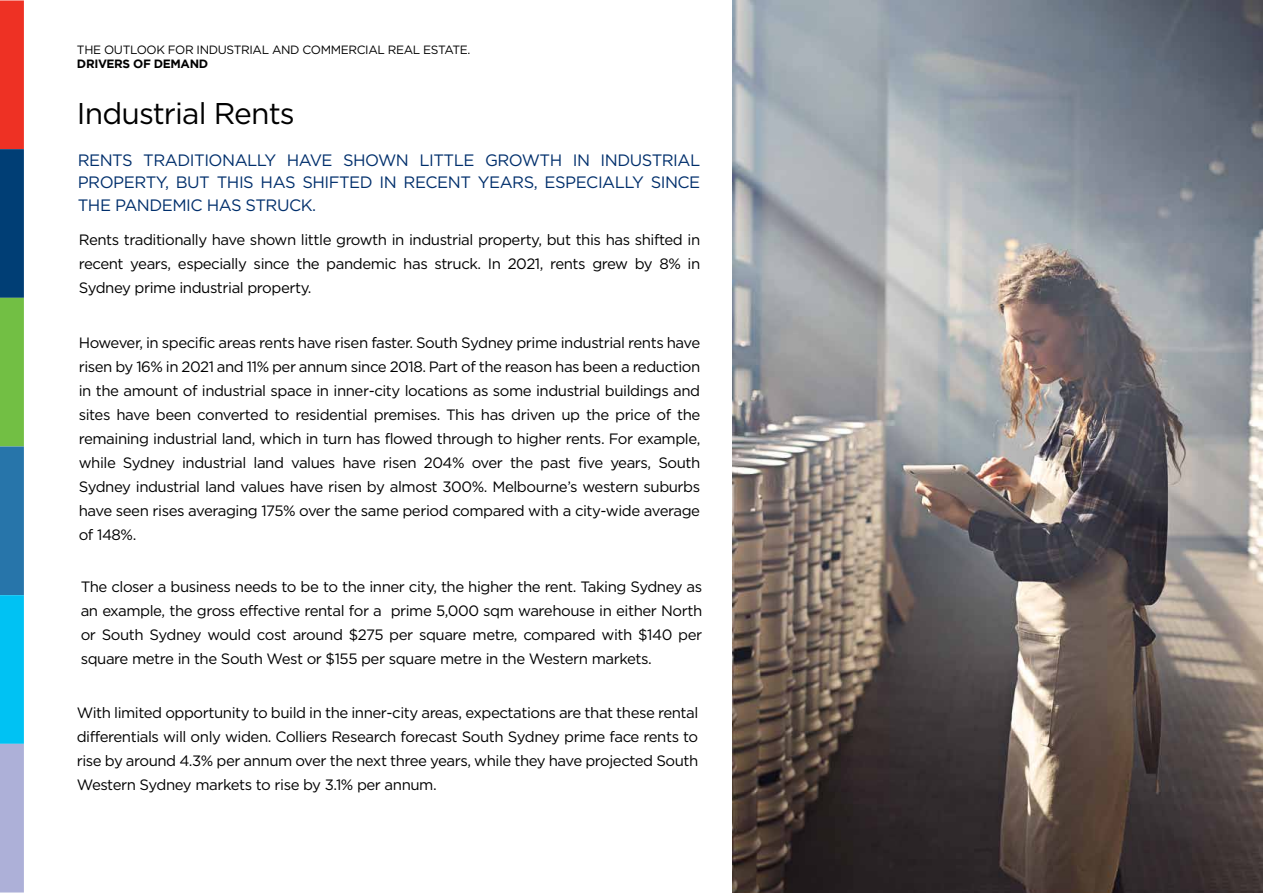
<style>
.page{position:relative;width:1263px;height:893px;background:#fff}
.page>*{position:absolute;margin:0;border:0;box-sizing:border-box;transform-origin:0 0}
.t1{font:30px "Gotham";letter-spacing:-.03em;color:#000}
.t2{font:16.5px/22.5px "Gotham";letter-spacing:-.03em;color:#002f6c;text-align:justify}
.t3{font:15px/24px "Gotham";letter-spacing:-.03em;color:#000;text-align:justify}
.t4{font:12px "Gotham";letter-spacing:-.03em;color:#000}
.t5{font:700 12px "Gotham";letter-spacing:-.03em;color:#000}
</style>
<div class="page">
<img style="left:732px;top:0;width:531px;height:893px">
<div style="left:0;top:0;width:24px;height:149px;background:#ee3124"></div>
<div style="left:0;top:149px;width:24px;height:149px;background:#003e75"></div>
<div style="left:0;top:298px;width:24px;height:148px;background:#72bf44"></div>
<div style="left:0;top:446px;width:24px;height:149px;background:#2775aa"></div>
<div style="left:0;top:595px;width:24px;height:149px;background:#00c2f3"></div>
<div style="left:0;top:744px;width:24px;height:148px;background:#adb0d8"></div>
<p class="t4" style="left:77px;top:43px;width:395px">THE OUTLOOK FOR INDUSTRIAL AND COMMERCIAL REAL ESTATE.</p>
<p class="t5" style="left:77px;top:56px;width:133px">DRIVERS OF DEMAND</p>
<h1 class="t1" style="left:77px;top:97px;width:219px">Industrial Rents</h1>
<p class="t2" style="left:78px;top:148px;width:624px">RENTS TRADITIONALLY HAVE SHOWN LITTLE GROWTH IN INDUSTRIAL PROPERTY, BUT THIS HAS SHIFTED IN RECENT YEARS, ESPECIALLY SINCE THE PANDEMIC HAS STRUCK.</p>
<p class="t3" style="left:79px;top:228px;width:623px">Rents traditionally have shown little growth in industrial property, but this has shifted in recent years, especially since the pandemic has struck. In 2021, rents grew by 8% in Sydney prime industrial property.</p>
<p class="t3" style="left:79px;top:330px;width:623px">However, in specific areas rents have risen faster. South Sydney prime industrial rents have risen by 16% in 2021 and 11% per annum since 2018. Part of the reason has been a reduction in the amount of industrial space in inner-city locations as some industrial buildings and sites have been converted to residential premises. This has driven up the price of the remaining industrial land, which in turn has flowed through to higher rents. For example, while Sydney industrial land values have risen 204% over the past five years, South Sydney industrial land values have risen by almost 300%. Melbourne’s western suburbs have seen rises averaging 175% over the same period compared with a city-wide average of 148%.</p>
<p class="t3" style="left:81px;top:574px;width:623px">The closer a business needs to be to the inner city, the higher the rent. Taking Sydney as an example, the gross effective rental for a prime 5,000 sqm warehouse in either North or South Sydney would cost around $275 per square metre, compared with $140 per square metre in the South West or $155 per square metre in the Western markets.</p>
<p class="t3" style="left:77px;top:700px;width:623px">With limited opportunity to build in the inner-city areas, expectations are that these rental differentials will only widen. Colliers Research forecast South Sydney prime face rents to rise by around 4.3% per annum over the next three years, while they have projected South Western Sydney markets to rise by 3.1% per annum.</p>
</div>
